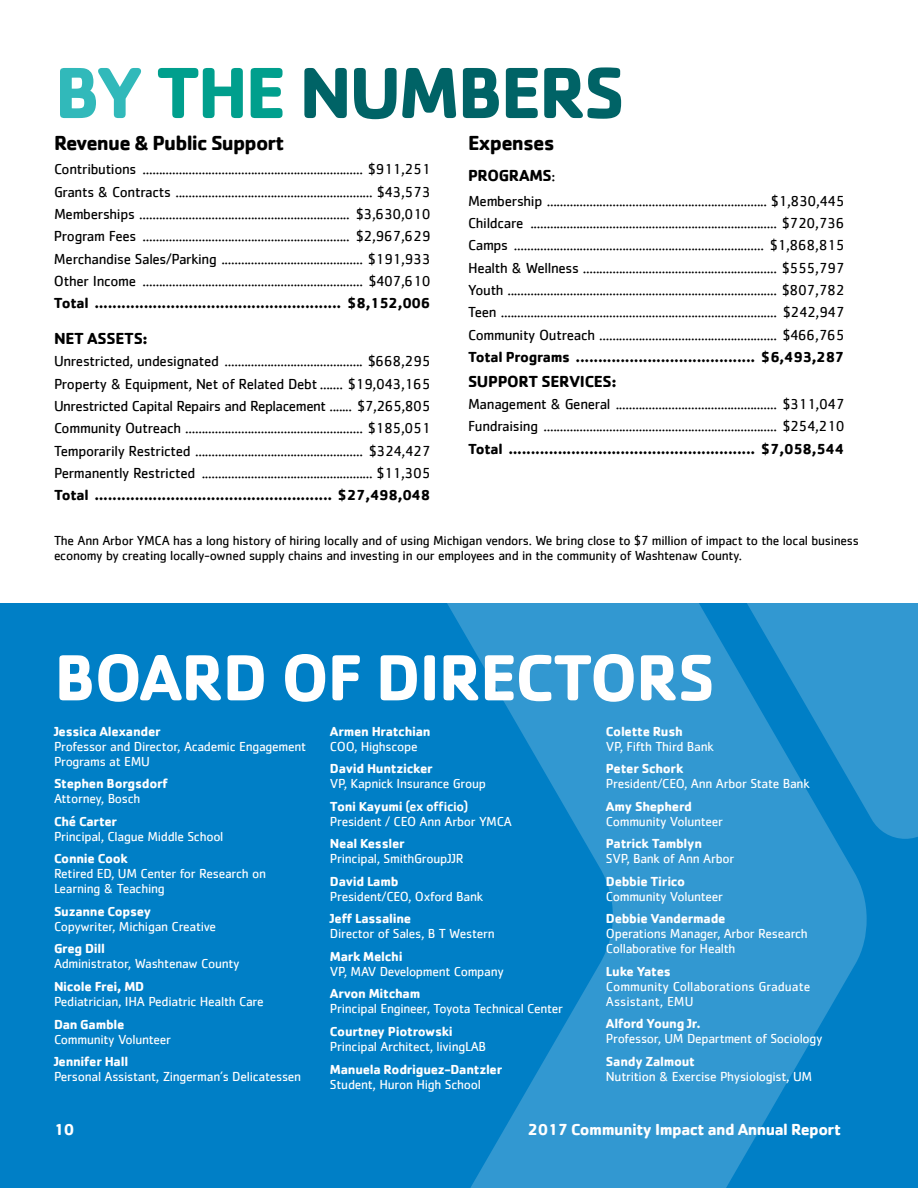
<style>
.page{position:relative;width:918px;height:1188px;background:#fff}
.page>*{position:absolute;margin:0;border:0;box-sizing:border-box;transform-origin:0 0}
.t1{font:700 75px "Cachet";letter-spacing:-.04em;color:#006366}
.t2{font:700 67.5px "Cachet";letter-spacing:-.02em;color:#fff}
.t3{font:700 21px "Cachet";letter-spacing:-.04em;color:#000}
.t4{font:700 16.5px "Cachet";letter-spacing:-.03em;color:#fff}
.t5{font:700 16.5px "Cachet";letter-spacing:-.02em;color:#000}
.t6{font:15px/22.4px "Cachet";letter-spacing:-.02em;color:#000;text-align:justify}
.t7{font:700 15px "Cachet";letter-spacing:-.02em;color:#000}
.t8{font:13.5px/15px "Cachet";letter-spacing:-.02em;color:#fff}
.t9{font:700 13.5px "Cachet";letter-spacing:-.02em;color:#fff}
.t10{font:13.5px/15px "Cachet";letter-spacing:-.02em;color:#000}
.t11{font:13.5px/15px "Cachet";color:#fff}
.s1{color:#31b9ba}
.s2{color:#009f8d}
.s3{font-weight:400}
.s4{font-weight:700}
.s5{font-weight:500}
</style>
<div class="page">
<div style="left:0;top:604px;width:918px;height:584px;background:#007fc6"></div>
<div style="left:867px;top:604px;width:51px;height:235px;background:#3298d1"></div>
<svg style="left:448px;top:604px;width:419px;height:584px;fill:#3298d1"></svg>
<h1 class="t1" style="left:54px;top:44px;width:573px"><span class="s1">BY</span> <span class="s2">THE</span> NUMBERS</h1>
<h3 class="t3" style="left:54px;top:129px;width:232px">Revenue &amp; Public Support</h3>
<p class="t6" style="left:54px;top:158px;width:378px">Contributions ................................................................... $911,251<br>Grants &amp; Contracts ............................................................ $43,573<br>Memberships ................................................................ $3,630,010<br>Program Fees ............................................................... $2,967,629<br>Merchandise Sales/Parking ........................................... $191,933<br>Other Income ................................................................... $407,610</p>
<p class="t7" style="left:54px;top:293px;width:378px">Total ....................................................... $8,152,006</p>
<p class="t5" style="left:54px;top:328px;width:95px">NET ASSETS:</p>
<p class="t6" style="left:54px;top:350px;width:378px">Unrestricted, undesignated .......................................... $668,295<br>Property &amp; Equipment, Net of Related Debt ....... $19,043,165<br>Unrestricted Capital Repairs and Replacement ....... $7,265,805<br>Community Outreach ...................................................... $185,051<br>Temporarily Restricted ................................................... $324,427<br>Permanently Restricted .................................................... $11,305</p>
<p class="t7" style="left:54px;top:486px;width:378px">Total ..................................................... $27,498,048</p>
<h3 class="t3" style="left:468px;top:129px;width:88px">Expenses</h3>
<p class="t5" style="left:468px;top:165px;width:89px">PROGRAMS<span class="s3">:</span></p>
<p class="t6" style="left:468px;top:189px;width:378px">Membership ................................................................... $1,830,445<br>Childcare ........................................................................... $720,736<br>Camps ............................................................................ $1,868,815<br>Health &amp; Wellness ........................................................... $555,797<br>Youth .................................................................................. $807,782<br>Teen .................................................................................... $242,947<br>Community Outreach ...................................................... $466,765</p>
<p class="t7" style="left:468px;top:347px;width:378px">Total Programs ........................................ $6,493,287</p>
<p class="t5" style="left:468px;top:371px;width:150px">SUPPORT SERVICES:</p>
<p class="t6" style="left:468px;top:393px;width:378px">Management &amp; General ................................................. $311,047<br>Fundraising ....................................................................... $254,210</p>
<p class="t7" style="left:468px;top:439px;width:378px">Total ....................................................... $7,058,544</p>
<p class="t10" style="left:54px;top:533px;width:806px">The Ann Arbor YMCA has a long history of hiring locally and of using Michigan vendors. We bring close to $7 million of impact to the local business economy by creating locally-owned supply chains and investing in our employees and in the community of Washtenaw County.</p>
<h2 class="t2" style="left:54px;top:634px;width:663px">BOARD OF DIRECTORS</h2>
<p class="t9" style="left:54px;top:722px;width:108px">Jessica Alexander</p>
<p class="t8" style="left:54px;top:738px;width:254px">Professor and Director, Academic Engagement<br>Programs at EMU</p>
<p class="t9" style="left:54px;top:775px;width:115px">Stephen Borgsdorf</p>
<p class="t8" style="left:54px;top:791px;width:88px">Attorney, Bosch</p>
<p class="t9" style="left:54px;top:812px;width:65px">Ché Carter</p>
<p class="t8" style="left:54px;top:828px;width:171px">Principal, Clague Middle School</p>
<p class="t9" style="left:54px;top:850px;width:75px">Connie Cook</p>
<p class="t8" style="left:54px;top:866px;width:214px">Retired ED, UM Center for Research on<br>Learning &amp; Teaching</p>
<p class="t9" style="left:54px;top:903px;width:99px">Suzanne Copsey</p>
<p class="t8" style="left:54px;top:919px;width:164px">Copywriter, Michigan Creative</p>
<p class="t9" style="left:54px;top:940px;width:52px">Greg Dill</p>
<p class="t8" style="left:54px;top:956px;width:187px">Administrator, Washtenaw County</p>
<p class="t9" style="left:54px;top:978px;width:92px">Nicole Frei, MD</p>
<p class="t8" style="left:54px;top:994px;width:211px">Pediatrician, IHA Pediatric Health Care</p>
<p class="t9" style="left:54px;top:1015px;width:72px">Dan Gamble</p>
<p class="t8" style="left:54px;top:1031px;width:119px">Community Volunteer</p>
<p class="t9" style="left:54px;top:1053px;width:76px">Jennifer Hall</p>
<p class="t8" style="left:54px;top:1069px;width:249px">Personal Assistant, Zingerman’s Delicatessen</p>
<p class="t9" style="left:606px;top:722px;width:78px">Colette Rush</p>
<p class="t8" style="left:606px;top:738px;width:109px">VP, Fifth Third Bank</p>
<p class="t9" style="left:606px;top:760px;width:79px">Peter Schork</p>
<p class="t8" style="left:606px;top:776px;width:205px">President/CEO, Ann Arbor State Bank</p>
<p class="t9" style="left:606px;top:797px;width:88px">Amy Shepherd</p>
<p class="t8" style="left:606px;top:813px;width:119px">Community Volunteer</p>
<p class="t9" style="left:606px;top:835px;width:98px">Patrick Tamblyn</p>
<p class="t8" style="left:606px;top:851px;width:130px">SVP, Bank of Ann Arbor</p>
<p class="t9" style="left:606px;top:873px;width:81px">Debbie Tirico</p>
<p class="t8" style="left:606px;top:889px;width:119px">Community Volunteer</p>
<p class="t9" style="left:606px;top:910px;width:121px">Debbie Vandermade</p>
<p class="t8" style="left:606px;top:926px;width:203px">Operations Manager, Arbor Research<br>Collaborative for Health</p>
<p class="t9" style="left:606px;top:963px;width:66px">Luke Yates</p>
<p class="t11" style="left:606px;top:979px;width:206px">Community Collaborations Graduate<br>Assistant, EMU</p>
<p class="t9" style="left:606px;top:1015px;width:96px">Alford Young Jr.</p>
<p class="t8" style="left:606px;top:1031px;width:218px">Professor, UM Department of Sociology</p>
<p class="t9" style="left:606px;top:1053px;width:91px">Sandy Zalmout</p>
<p class="t8" style="left:606px;top:1069px;width:208px">Nutrition &amp; Exercise Physiologist, UM</p>
<p class="t9" style="left:330px;top:722px;width:102px">Armen Hratchian</p>
<p class="t8" style="left:330px;top:738px;width:89px">COO, Highscope</p>
<p class="t9" style="left:330px;top:760px;width:104px">David Huntzicker</p>
<p class="t8" style="left:330px;top:772px;width:157px;line-height:22.5px">VP, Kapnick Insurance Group<br><span class="s4">Toni Kayumi</span> <span class="s5">(ex officio)</span></p>
<p class="t8" style="left:330px;top:813px;width:183px">President / CEO Ann Arbor YMCA</p>
<p class="t9" style="left:330px;top:835px;width:76px">Neal Kessler</p>
<p class="t8" style="left:330px;top:851px;width:135px">Principal, SmithGroupJJR</p>
<p class="t9" style="left:330px;top:873px;width:70px">David Lamb</p>
<p class="t8" style="left:330px;top:889px;width:155px">President/CEO, Oxford Bank</p>
<p class="t9" style="left:330px;top:910px;width:83px">Jeff Lassaline</p>
<p class="t8" style="left:330px;top:926px;width:166px">Director of Sales, B T Western</p>
<p class="t9" style="left:330px;top:948px;width:74px">Mark Melchi</p>
<p class="t8" style="left:330px;top:964px;width:175px">VP, MAV Development Company</p>
<p class="t9" style="left:330px;top:985px;width:92px">Arvon Mitcham</p>
<p class="t8" style="left:330px;top:1001px;width:235px">Principal Engineer, Toyota Technical Center</p>
<p class="t9" style="left:330px;top:1023px;width:124px">Courtney Piotrowski</p>
<p class="t8" style="left:330px;top:1039px;width:158px">Principal Architect, livingLAB</p>
<p class="t9" style="left:330px;top:1060px;width:174px">Manuela Rodriguez-Dantzler</p>
<p class="t8" style="left:330px;top:1076px;width:152px">Student, Huron High School</p>
<p class="t4" style="left:54px;top:1118px;width:22px">10</p>
<p class="t4" style="left:528px;top:1118px;width:315px">2017 Community Impact and Annual Report</p>
</div>
